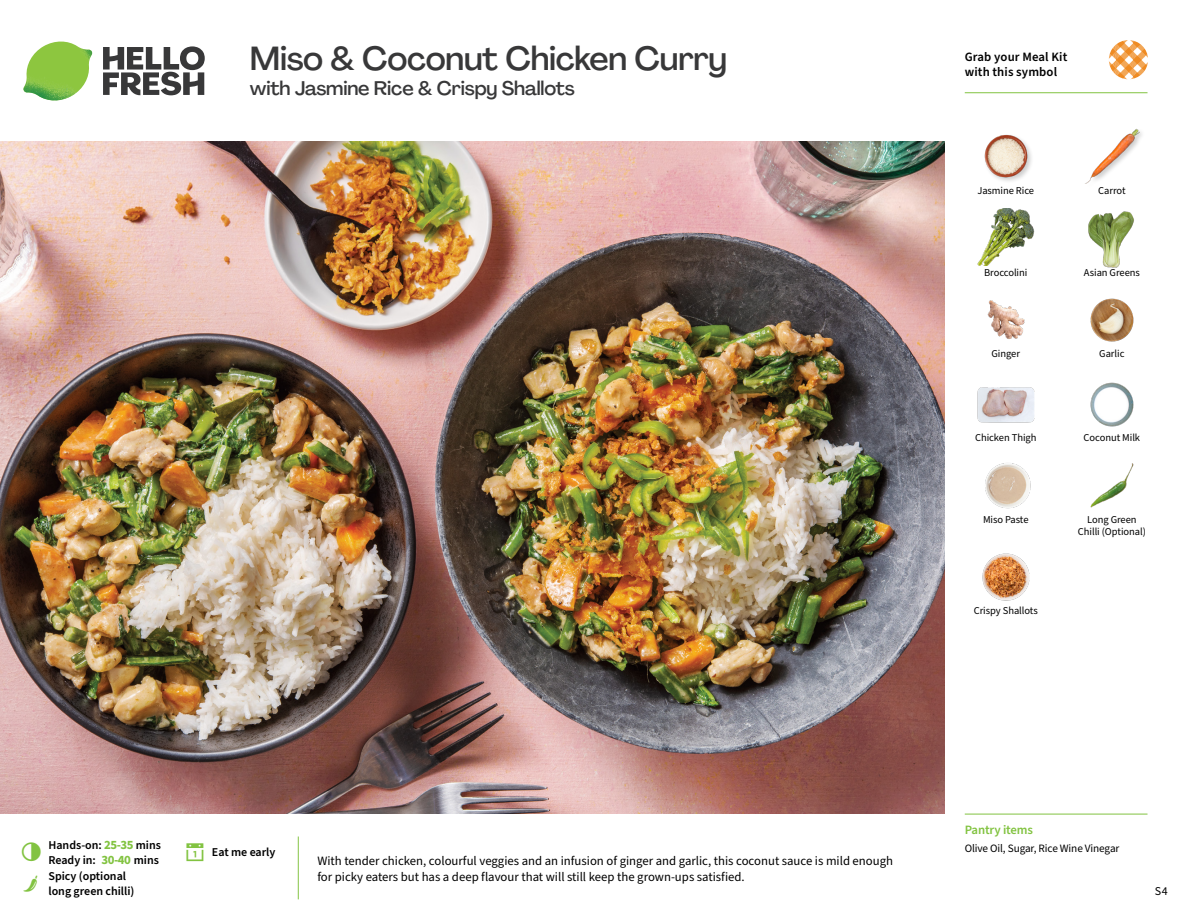
<style>
.page{position:relative;width:1188px;height:918px;background:#fff}
.page>*{position:absolute;margin:0;border:0;box-sizing:border-box;transform-origin:0 0}
.t1{font:500 33px "Agrandir";letter-spacing:-.015em;color:#383839}
.t2{font:500 19.5px "Agrandir";letter-spacing:-.01em;color:#383839}
.t3{font:12.75px/16.5px "Source Sans Pro";color:#000}
.t4{font:600 12.75px/15px "Source Sans Pro";letter-spacing:.01em;color:#000}
.t5{font:600 12.75px "Source Sans Pro";letter-spacing:-.01em;color:#82c341}
.t6{font:600 12px/15px "Source Sans Pro";color:#000}
.t7{font:12px "Source Sans Pro";color:#000}
.t8{font:11.25px "Source Sans Pro";letter-spacing:-.01em;color:#000}
.t9{font:10.5px/12px "Source Sans Pro";letter-spacing:-.005em;color:#000;text-align:center}
.s1{font-weight:700;font-size:12.75px;color:#82c341}
</style>
<div class="page">
<svg style="left:103px;top:46px;width:102px;height:49px"></svg>
<img style="left:23px;top:42px;width:69px;height:59px">
<img style="left:0;top:142px;width:945px;height:672px">
<img style="left:1090px;top:298px;width:44px;height:44px">
<img style="left:1090px;top:382px;width:44px;height:45px">
<img style="left:977px;top:387px;width:57px;height:36px">
<img style="left:985px;top:463px;width:46px;height:46px">
<img style="left:982px;top:554px;width:47px;height:47px">
<img style="left:987px;top:300px;width:38px;height:39px">
<img style="left:978px;top:208px;width:57px;height:58px">
<img style="left:1088px;top:211px;width:46px;height:57px">
<img style="left:984px;top:134px;width:48px;height:47px">
<img style="left:1085px;top:128px;width:56px;height:56px">
<img style="left:1090px;top:463px;width:44px;height:45px">
<hr style="left:965px;top:92px;width:183px;height:1px;background:#82c341">
<svg style="left:1091px;top:40px;width:57px;height:54px"></svg>
<hr style="left:965px;top:814px;width:183px;height:1px;background:#82c341">
<h1 class="t1" style="left:250px;top:38px;width:479px">Miso &amp; Coconut Chicken Curry</h1>
<h2 class="t2" style="left:250px;top:76px;width:326px">with Jasmine Rice &amp; Crispy Shallots</h2>
<p class="t4" style="left:965px;top:50px;width:104px">Grab your Meal Kit with this symbol</p>
<p class="t9" style="left:977px;top:185px;width:58px">Jasmine Rice</p>
<p class="t9" style="left:1098px;top:185px;width:29px">Carrot</p>
<p class="t9" style="left:984px;top:267px;width:45px">Broccolini</p>
<p class="t9" style="left:1084px;top:267px;width:58px">Asian Greens</p>
<p class="t9" style="left:992px;top:348px;width:30px">Ginger</p>
<p class="t9" style="left:1099px;top:348px;width:27px">Garlic</p>
<p class="t9" style="left:975px;top:432px;width:63px">Chicken Thigh</p>
<p class="t9" style="left:1084px;top:432px;width:58px">Coconut Milk</p>
<p class="t9" style="left:983px;top:514px;width:47px">Miso Paste</p>
<p class="t9" style="left:974px;top:605px;width:65px">Crispy Shallots</p>
<p class="t9" style="left:1078px;top:514px;width:70px">Long Green<br>Chilli (Optional)</p>
<p class="t6" style="left:48px;top:838px;width:114px">Hands-on: <span class="s1">25-35</span> mins<br>Ready in: <span class="s1">30-40</span> mins</p>
<p class="t6" style="left:48px;top:869px;width:88px">Spicy (optional long green chilli)</p>
<p class="t6" style="left:212px;top:845px;width:65px">Eat me early</p>
<p class="t3" style="left:317px;top:852px;width:577px">With tender chicken, colourful veggies and an infusion of ginger and garlic, this coconut sauce is mild enough for picky eaters but has a deep flavour that will still keep the grown-ups satisfied.</p>
<p class="t5" style="left:965px;top:821px;width:70px">Pantry items</p>
<p class="t8" style="left:965px;top:841px;width:156px">Olive Oil, Sugar, Rice Wine Vinegar</p>
<p class="t7" style="left:1155px;top:883px;width:14px">S4</p>
</div>
